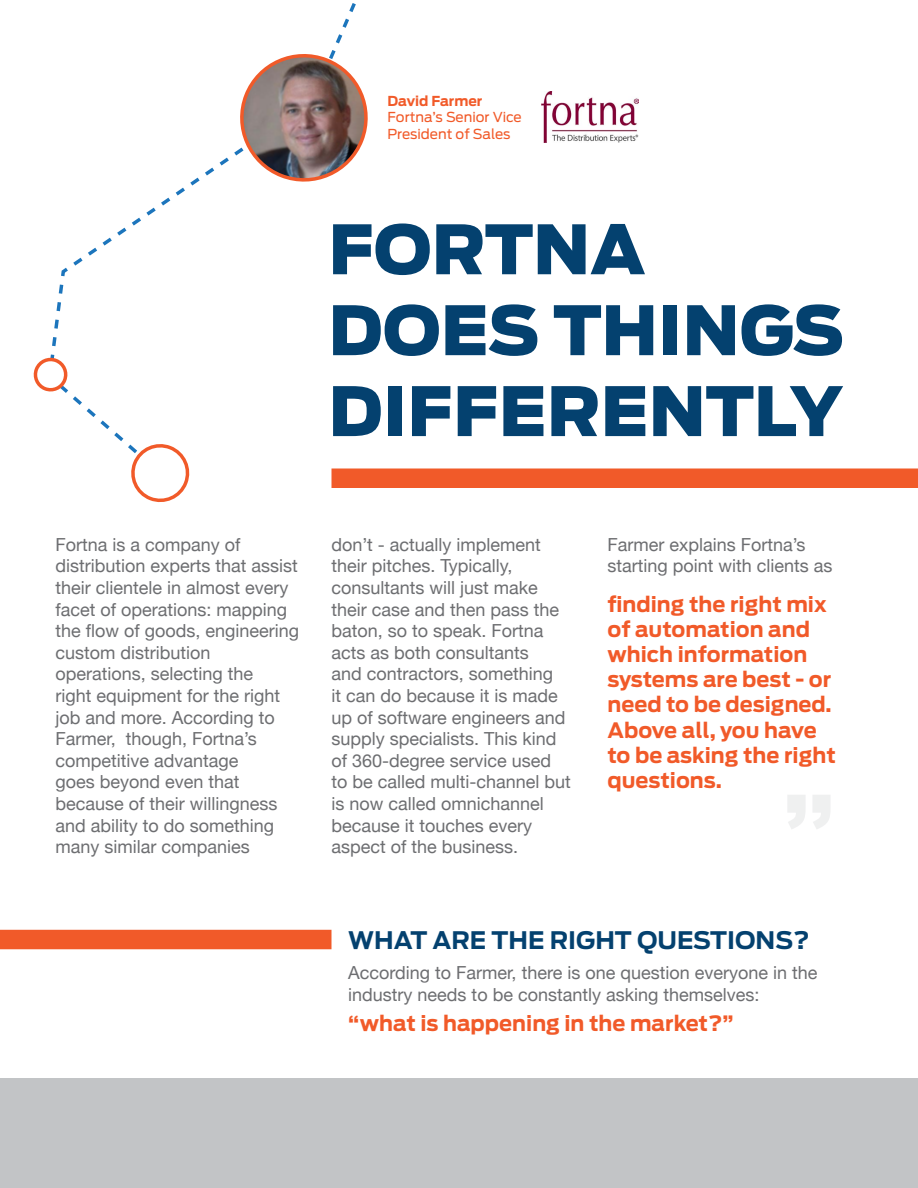
<style>
.page{position:relative;width:918px;height:1188px;background:#fff}
.page>*{position:absolute;margin:0;border:0;box-sizing:border-box;transform-origin:0 0}
.t1{font:900 67.5px/80.8px "Antenna";color:#04416f}
.t2{font:700 24px "Antenna";color:#04416f}
.t3{font:700 21px/25.2px "Antenna";color:#f15a29}
.t4{font:18px/21.6px "Helvetica Neue";color:#6d6e71}
.t5{font:13.65px/16.4px "Antenna";color:#f15a29}
.t6{font:700 13.65px "Antenna";color:#f15a29}
</style>
<div class="page">
<div style="left:332px;top:469px;width:586px;height:19px;background:#f15a29"></div>
<svg style="left:33px;top:284px;width:157px;height:219px"></svg>
<div style="left:0;top:930px;width:332px;height:19px;background:#f15a29"></div>
<div style="left:0;top:1078px;width:918px;height:110px;background:#c2c4c6"></div>
<svg style="left:73px;top:3px;width:295px;height:263px"></svg>
<img style="left:542px;top:92px;width:96px;height:51px">
<p class="t6" style="left:388px;top:93px;width:96px">David Farmer</p>
<p class="t5" style="left:388px;top:109px;width:136px">Fortna’s Senior Vice<br>President of Sales</p>
<h1 class="t1" style="left:328px;top:210px;width:517px">FORTNA<br>DOES THINGS<br>DIFFERENTLY</h1>
<p class="t4" style="left:56px;top:535px;width:245px">Fortna is a company of distribution experts that assist their clientele in almost every facet of operations: mapping the flow of goods, engineering custom distribution operations, selecting the<br>right equipment for the right job and more. According to<br>Farmer, though, Fortna’s competitive advantage<br>goes beyond even that because of their willingness and ability to do something many similar companies</p>
<p class="t4" style="left:332px;top:535px;width:241px">don’t - actually implement their pitches. Typically, consultants will just make their case and then pass the baton, so to speak. Fortna acts as both consultants<br>and contractors, something<br>it can do because it is made up of software engineers and supply specialists. This kind of 360-degree service used to be called multi-channel but is now called omnichannel because it touches every aspect of the business.</p>
<p class="t4" style="left:607px;top:535px;width:227px">Farmer explains Fortna’s starting point with clients as</p>
<p class="t3" style="left:608px;top:591px;width:230px">finding the right mix of automation and which information systems are best - or need to be designed.<br>Above all, you have to be asking the right questions.</p>
<h2 class="t2" style="left:348px;top:926px;width:463px">WHAT ARE THE RIGHT QUESTIONS?</h2>
<p class="t4" style="left:348px;top:963px;width:471px">According to Farmer, there is one question everyone in the industry needs to be constantly asking themselves:</p>
<p class="t3" style="left:348px;top:1011px;width:387px">“what is happening in the market?”</p>
</div>
